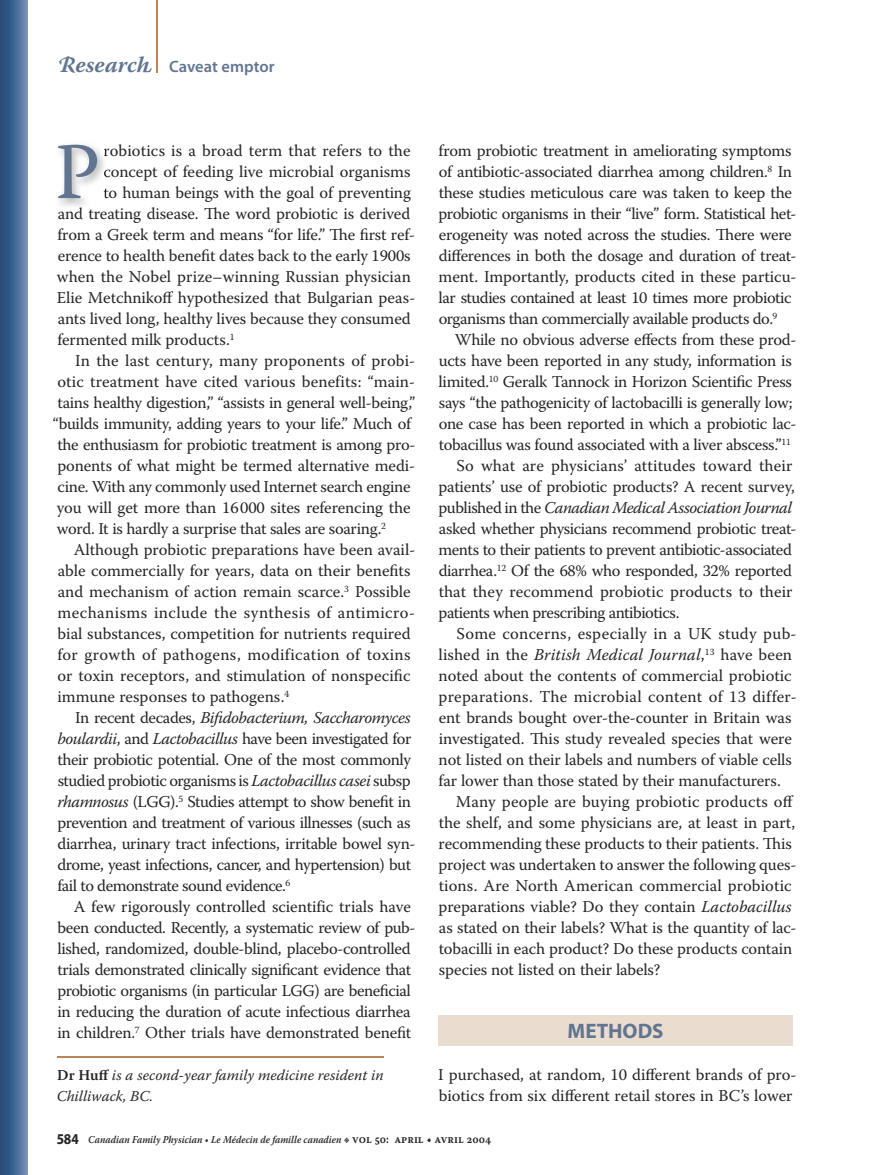
<style>
.page{position:relative;width:878px;height:1175px;background:#fff}
.page>*{position:absolute;margin:0;border:0;box-sizing:border-box;transform-origin:0 0}
.t1{font:80.25px "Warnock Pro";color:#627590}
.t2{font:700 21px "Myriad Pro";color:#627590}
.t3{font:16.5px/21px "Warnock Pro";letter-spacing:-.01em;color:#272425}
.t4{font:16.5px "Warnock Pro";letter-spacing:-.03em;color:#272425}
.t5{font:16.5px "Warnock Pro";letter-spacing:.01em;color:#272425}
.t6{font:italic 16.5px "Warnock Pro";letter-spacing:-.03em;color:#272425}
.t7{font:16.5px "Warnock Pro";letter-spacing:.015em;color:#272425}
.t8{font:italic 16.5px "Warnock Pro";letter-spacing:.005em;color:#272425}
.t9{font:16.5px "Warnock Pro";letter-spacing:.025em;color:#272425}
.t10{font:16.5px "Warnock Pro";letter-spacing:.02em;color:#272425}
.t11{font:600 16.5px "Myriad Pro";letter-spacing:-.005em;color:#627590}
.t12{font:italic 15px/21px "Warnock Pro";color:#272425}
.t13{font:italic 600 10.5px "Warnock Pro";color:#272425;scale:.9 1}
.s1{font-family:"Warnock Pro";font-weight:700;font-style:italic;font-size:22.5px}
.s2{font-style:normal}
.s3{font-style:italic}
.s4{font-weight:600;font-style:normal}
.s5{font-family:"Myriad Pro";font-weight:700;font-style:normal;font-size:15px}
.s6{font-family:"Warnock Pro Capt";font-weight:400;font-style:normal;font-size:12px}
.s7{font-family:"Warnock Pro Semibold Capt";font-weight:400;font-style:normal;font-size:12px}
</style>
<div class="page">
<svg style="left:0;top:0;width:27px;height:1174px;background:#456793"></svg>
<hr style="left:156px;top:0;width:2px;height:72px;background:#b98257">
<div style="left:438px;top:1016px;width:354px;height:30px;background:#eaddcf"></div>
<hr style="left:57px;top:1056px;width:326px;height:2px;background:#b98257">
<svg style="left:104px;top:148px;width:4px;height:8px"></svg>
<img style="left:104px;top:165px;width:4px;height:13px">
<img style="left:104px;top:188px;width:4px;height:11px">
<p class="t11" style="left:57px;top:57px;width:219px"><span class="s1">Research</span> Caveat emptor</p>
<h1 class="t1" style="left:55px;top:123px;width:47px">P</h1>
<p class="t5" style="left:103px;top:141px;width:309px">robiotics is a broad term that refers to the</p>
<p class="t3" style="left:103px;top:161px;width:308px">concept of feeding live microbial organisms</p>
<p class="t3" style="left:103px;top:182px;width:309px">to human beings with the goal of preventing</p>
<p class="t3" style="left:58px;top:203px;width:354px">and treating disease. The word probiotic is derived</p>
<p class="t3" style="left:57px;top:224px;width:359px">from a Greek term and means “for life.” The first ref-</p>
<p class="t3" style="left:58px;top:245px;width:354px">erence to health benefit dates back to the early 1900s</p>
<p class="t3" style="left:57px;top:266px;width:355px">when the Nobel prize–winning Russian physician</p>
<p class="t3" style="left:57px;top:287px;width:360px">Elie Metchnikoff hypothesized that Bulgarian peas-</p>
<p class="t3" style="left:58px;top:308px;width:354px">ants lived long, healthy lives because they consumed</p>
<p class="t3" style="left:57px;top:329px;width:179px">fermented milk products.<sup>1</sup></p>
<p class="t5" style="left:75px;top:351px;width:342px">In the last century, many proponents of probi-</p>
<p class="t3" style="left:57px;top:371px;width:359px">otic treatment have cited various benefits: “main-</p>
<p class="t3" style="left:57px;top:392px;width:359px">tains healthy digestion,” “assists in general well-being,”</p>
<p class="t3" style="left:53px;top:413px;width:359px">“builds immunity, adding years to your life.” Much of</p>
<p class="t3" style="left:57px;top:434px;width:359px">the enthusiasm for probiotic treatment is among pro-</p>
<p class="t3" style="left:57px;top:455px;width:359px">ponents of what might be termed alternative medi-</p>
<p class="t3" style="left:57px;top:476px;width:354px">cine. With any commonly used Internet search engine</p>
<p class="t3" style="left:57px;top:497px;width:355px">you will get more than 16 000 sites referencing the</p>
<p class="t3" style="left:57px;top:518px;width:331px">word. It is hardly a surprise that sales are soaring.<sup>2</sup></p>
<p class="t3" style="left:74px;top:539px;width:343px">Although probiotic preparations have been avail-</p>
<p class="t3" style="left:58px;top:560px;width:354px">able commercially for years, data on their benefits</p>
<p class="t3" style="left:58px;top:581px;width:354px">and mechanism of action remain scarce.<sup>3</sup> Possible</p>
<p class="t9" style="left:57px;top:603px;width:359px">mechanisms include the synthesis of antimicro-</p>
<p class="t3" style="left:57px;top:623px;width:355px">bial substances, competition for nutrients required</p>
<p class="t10" style="left:57px;top:645px;width:354px">for growth of pathogens, modification of toxins</p>
<p class="t3" style="left:57px;top:665px;width:354px">or toxin receptors, and stimulation of nonspecific</p>
<p class="t3" style="left:57px;top:686px;width:233px">immune responses to pathogens.<sup>4</sup></p>
<p class="t6" style="left:75px;top:708px;width:337px"><span class="s2">In recent decades,</span> Bifidobacterium, Saccharomyces</p>
<p class="t4" style="left:57px;top:729px;width:355px"><span class="s3">boulardii</span>, and <span class="s3">Lactobacillus</span> have been investigated for</p>
<p class="t3" style="left:57px;top:749px;width:355px">their probiotic potential. One of the most commonly</p>
<p class="t4" style="left:58px;top:771px;width:354px">studied probiotic organisms is <span class="s3">Lactobacillus casei</span> subsp</p>
<p class="t4" style="left:57px;top:792px;width:355px"><span class="s3">rhamnosus</span> (LGG).<sup>5</sup> Studies attempt to show benefit in</p>
<p class="t4" style="left:57px;top:813px;width:355px">prevention and treatment of various illnesses (such as</p>
<p class="t3" style="left:57px;top:833px;width:359px">diarrhea, urinary tract infections, irritable bowel syn-</p>
<p class="t4" style="left:57px;top:855px;width:355px">drome, yeast infections, cancer, and hypertension) but</p>
<p class="t4" style="left:57px;top:876px;width:234px">fail to demonstrate sound evidence.<sup>6</sup></p>
<p class="t3" style="left:74px;top:896px;width:338px">A few rigorously controlled scientific trials have</p>
<p class="t4" style="left:57px;top:918px;width:359px">been conducted. Recently, a systematic review of pub-</p>
<p class="t3" style="left:57px;top:938px;width:355px">lished, randomized, double-blind, placebo-controlled</p>
<p class="t4" style="left:57px;top:960px;width:355px">trials demonstrated clinically significant evidence that</p>
<p class="t4" style="left:57px;top:981px;width:355px">probiotic organisms (in particular LGG) are beneficial</p>
<p class="t3" style="left:57px;top:1001px;width:354px">in reducing the duration of acute infectious diarrhea</p>
<p class="t3" style="left:57px;top:1022px;width:355px">in children.<sup>7</sup> Other trials have demonstrated benefit</p>
<p class="t12" style="left:57px;top:1064px;width:328px"><span class="s4">Dr Huff</span> is a second-year family medicine resident in<br>Chilliwack, BC.</p>
<p class="t3" style="left:438px;top:140px;width:359px">from probiotic treatment in ameliorating symptoms of antibiotic-associated diarrhea among children.<sup>8</sup> In these studies meticulous care was taken to keep the probiotic organisms in their “live” form. Statistical het&shy;erogeneity was noted across the studies. There were differences in both the dosage and duration of treat&shy;ment. Importantly, products cited in these particu&shy;lar studies contained at least 10 times more probiotic organisms than commercially available products do.<sup>9</sup></p>
<p class="t3" style="left:455px;top:329px;width:343px">While no obvious adverse effects from these prod-</p>
<p class="t3" style="left:438px;top:350px;width:354px">ucts have been reported in any study, information is</p>
<p class="t3" style="left:438px;top:371px;width:354px">limited.<sup>10</sup> Geralk Tannock in Horizon Scientific Press</p>
<p class="t3" style="left:439px;top:392px;width:355px">says “the pathogenicity of lactobacilli is generally low;</p>
<p class="t3" style="left:438px;top:413px;width:359px">one case has been reported in which a probiotic lac-</p>
<p class="t3" style="left:438px;top:434px;width:353px">tobacillus was found associated with a liver abscess.”<sup>11</sup></p>
<p class="t5" style="left:456px;top:456px;width:337px">So what are physicians’ attitudes toward their</p>
<p class="t3" style="left:438px;top:476px;width:358px">patients’ use of probiotic products? A recent survey,</p>
<p class="t6" style="left:438px;top:498px;width:355px"><span class="s2">published in the</span> Canadian Medical Association Journal</p>
<p class="t3" style="left:439px;top:518px;width:359px">asked whether physicians recommend probiotic treat-</p>
<p class="t4" style="left:438px;top:540px;width:355px">ments to their patients to prevent antibiotic-associated</p>
<p class="t3" style="left:438px;top:560px;width:354px">diarrhea.<sup>12</sup> Of the 68% who responded, 32% reported</p>
<p class="t3" style="left:438px;top:581px;width:355px">that they recommend probiotic products to their</p>
<p class="t4" style="left:438px;top:603px;width:242px">patients when prescribing antibiotics.</p>
<p class="t7" style="left:456px;top:624px;width:342px">Some concerns, especially in a UK study pub-</p>
<p class="t8" style="left:438px;top:645px;width:355px"><span class="s2">lished in the</span> British Medical Journal<span class="s2">,</span><sup>13</sup> <span class="s2">have been</span></p>
<p class="t3" style="left:438px;top:665px;width:354px">noted about the contents of commercial probiotic</p>
<p class="t7" style="left:438px;top:687px;width:360px">preparations. The microbial content of 13 differ-</p>
<p class="t3" style="left:439px;top:707px;width:354px">ent brands bought over-the-counter in Britain was</p>
<p class="t3" style="left:438px;top:728px;width:355px">investigated. This study revealed species that were</p>
<p class="t3" style="left:438px;top:749px;width:354px">not listed on their labels and numbers of viable cells</p>
<p class="t3" style="left:438px;top:770px;width:344px">far lower than those stated by their manufacturers.</p>
<p class="t3" style="left:456px;top:791px;width:339px">Many people are buying probiotic products off</p>
<p class="t3" style="left:438px;top:812px;width:358px">the shelf, and some physicians are, at least in part,</p>
<p class="t3" style="left:438px;top:833px;width:354px">recommending these products to their patients. This</p>
<p class="t3" style="left:438px;top:854px;width:359px">project was undertaken to answer the following ques-</p>
<p class="t3" style="left:438px;top:875px;width:354px">tions. Are North American commercial probiotic</p>
<p class="t3" style="left:438px;top:896px;width:355px">preparations viable? Do they contain <span class="s3">Lactobacillus</span></p>
<p class="t3" style="left:439px;top:917px;width:359px">as stated on their labels? What is the quantity of lac-</p>
<p class="t3" style="left:438px;top:938px;width:355px">tobacilli in each product? Do these products contain</p>
<p class="t3" style="left:439px;top:959px;width:223px">species not listed on their labels?</p>
<p class="t2" style="left:567px;top:1019px;width:97px">METHODS</p>
<p class="t3" style="left:438px;top:1064px;width:360px">I purchased, at random, 10 different brands of pro&shy;biotics from six different retail stores in BC’s lower</p>
<p class="t13" style="left:57px;top:1133px;width:483px"><span class="s5">584</span> Canadian Family Physician • Le Médecin de famille canadien <span class="s6">d</span> <span class="s7">VOL 50: APRIL • AVRIL 2004</span></p>
</div>
